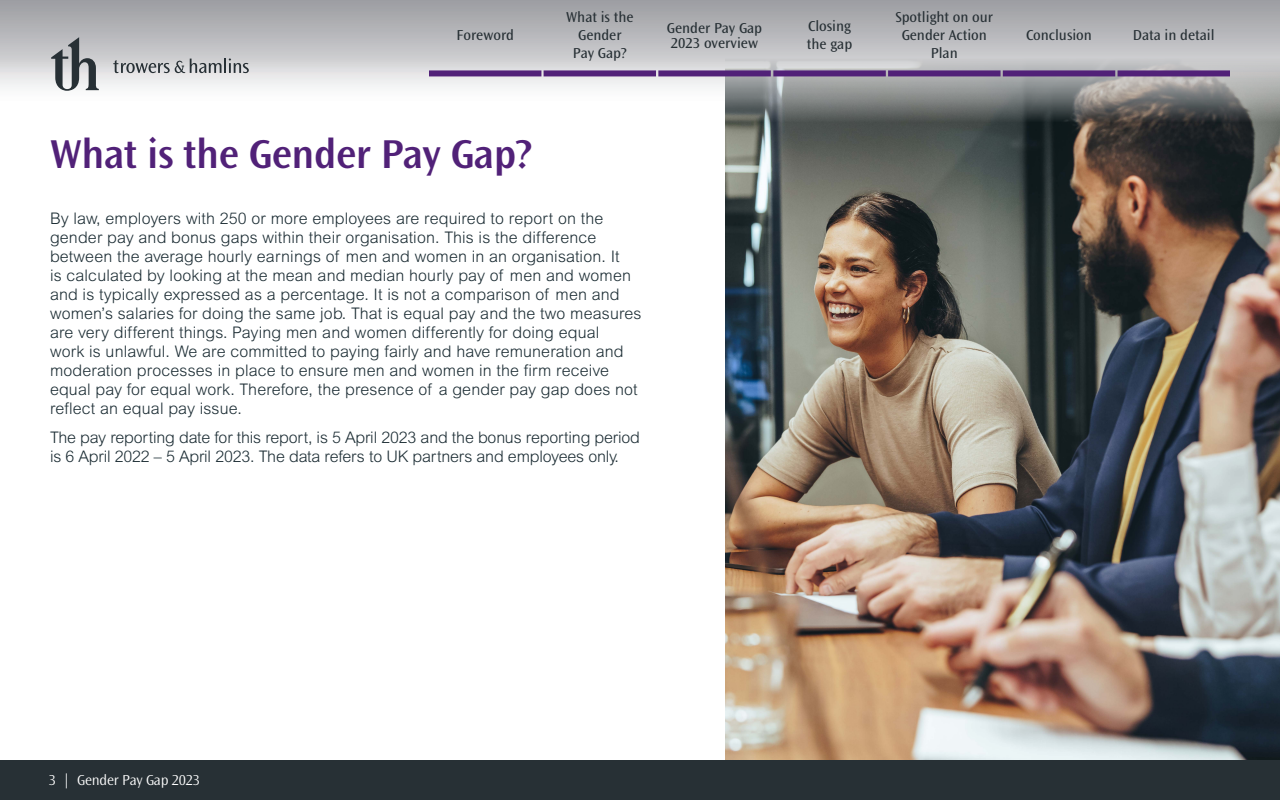
<style>
.page{position:relative;width:1280px;height:800px;background:#fff}
.page>*{position:absolute;margin:0;border:0;box-sizing:border-box;transform-origin:0 0}
.Page_title{font:600 42px "Ocean Sans Std";letter-spacing:-.01em;color:#512178}
.Body{font:300 16px/19px "Arial MT Std";letter-spacing:.01em;color:#1b2c33}
.Body-2{font:300 16px/19px "Arial MT Std";letter-spacing:-.01em;color:#1b2c33}
.t1{font:15px/18px "Ocean Sans Std";color:#273035;text-align:center}
.t2{font:300 15px "Ocean Sans Std";letter-spacing:-.01em;color:#fff}
</style>
<div class="page">
<div style="left:0;top:760px;width:1280px;height:40px;background:#273035"></div>
<img style="left:725px;top:122px;width:555px;height:638px">
<svg style="left:0;top:0;width:1280px;height:122px"></svg>
<svg style="left:51px;top:37px;width:48px;height:54px;background:#969a9d"></svg>
<svg style="left:113px;top:58px;width:136px;height:15px;background:#a9abae"></svg>
<div style="left:544px;top:70px;width:112px;height:6px;background:#512178"></div>
<div style="left:429px;top:70px;width:112px;height:6px;background:#512178"></div>
<div style="left:658px;top:70px;width:113px;height:6px;background:#512178"></div>
<div style="left:773px;top:70px;width:113px;height:6px;background:#512178"></div>
<div style="left:1003px;top:70px;width:112px;height:6px;background:#512178"></div>
<div style="left:888px;top:70px;width:113px;height:6px;background:#512178"></div>
<div style="left:1118px;top:70px;width:112px;height:6px;background:#512178"></div>
<p class="t1" style="left:566px;top:9px;width:69px">What is the<br>Gender<br>Pay Gap?</p>
<p class="t1" style="left:895px;top:9px;width:99px">Spotlight on our<br>Gender Action<br>Plan</p>
<p class="t1" style="left:456px;top:27px;width:59px">Foreword</p>
<p class="t1" style="left:667px;top:20px;width:97px;line-height:15.5px;text-align:left">Gender Pay Gap<br>2023 overview</p>
<p class="t1" style="left:807px;top:18px;width:47px;text-align:left">Closing the gap</p>
<p class="t1" style="left:1026px;top:27px;width:67px">Conclusion</p>
<p class="Page_title" style="left:50px;top:131px;width:484px">What is the Gender Pay Gap?</p>
<p class="Body" style="left:50px;top:208px;width:593px">By law, employers with 250 or more employees are required to report on the gender pay and bonus gaps within their organisation. This is the difference between the average hourly earnings of men and women in an organisation. It<br>is calculated by looking at the mean and median hourly pay of men and women and is typically expressed as a percentage. It is not a comparison of men and women’s salaries for doing the same job. That is equal pay and the two measures are very different things. Paying men and women differently for doing equal<br>work is unlawful. We are committed to paying fairly and have remuneration and moderation processes in place to ensure men and women in the firm receive equal pay for equal work. Therefore, the presence of a gender pay gap does not reflect an equal pay issue.</p>
<p class="Body-2" style="left:50px;top:427px;width:592px">The pay reporting date for this report, is 5 April 2023 and the bonus reporting period is 6 April 2022 – 5 April 2023. The data refers to UK partners and employees only.</p>
<p class="t1" style="left:1133px;top:27px;width:83px">Data in detail</p>
<p class="t2" style="left:49px;top:772px;width:153px">3 | Gender Pay Gap 2023</p>
</div>
